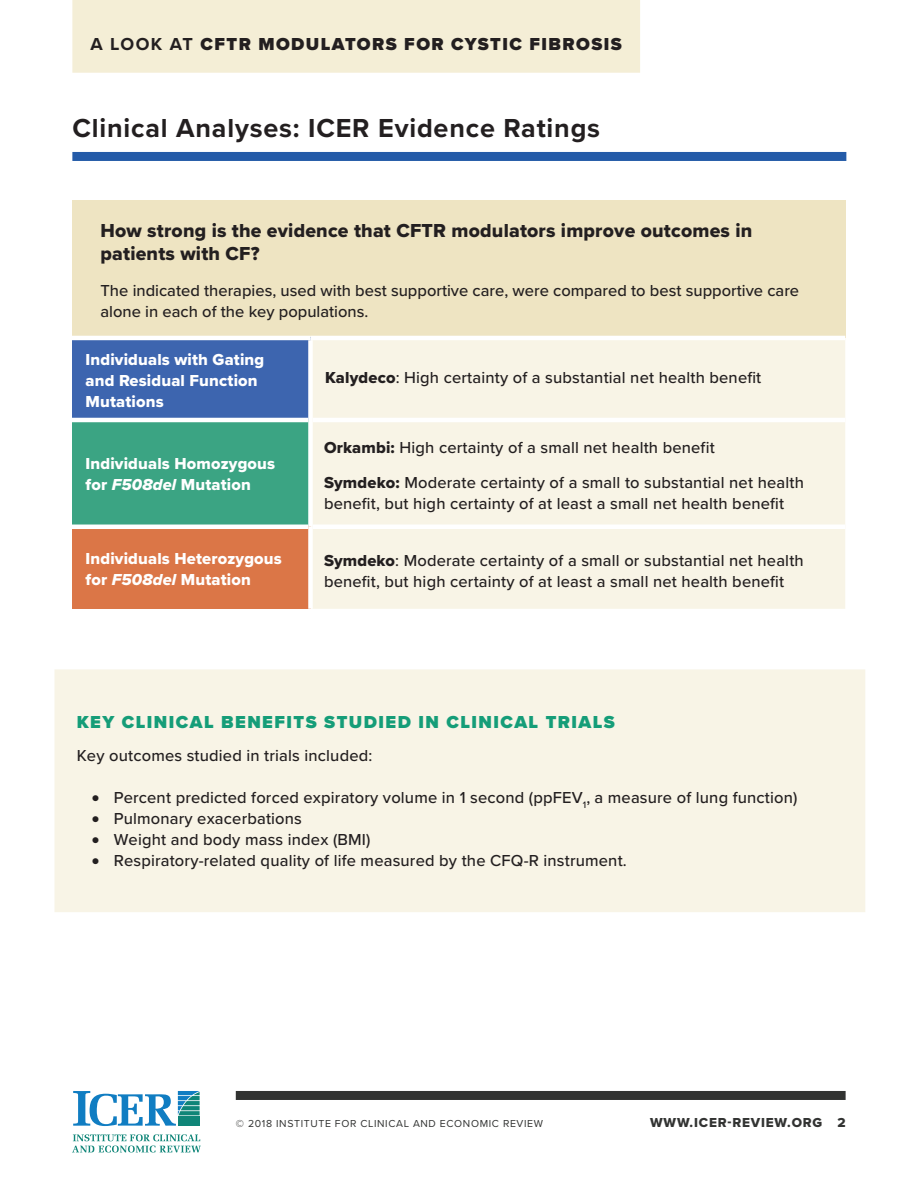
<style>
.page{position:relative;width:918px;height:1188px;background:#fff}
.page>*{position:absolute;margin:0;border:0;box-sizing:border-box;transform-origin:0 0}
.Header1{font:700 27px "Proxima Nova";letter-spacing:.03em;color:#231f20}
.Body{font:19.5px/23.4px "Proxima Nova Extrabld";letter-spacing:.01em;color:#231f20}
.Body-2{font:900 18px "Proxima Nova";letter-spacing:.08em;color:#159d78}
.t1{font:900 18px "Proxima Nova";letter-spacing:.08em;color:#231f20}
.Body-3{font:500 16.5px/21px "Proxima Nova";letter-spacing:.01em;color:#231f20}
.Body-4{font:16.5px/21px "Proxima Nova Extrabld";letter-spacing:.01em;color:#fff}
.t2{font:13.5px "Proxima Nova Extrabld";letter-spacing:.06em;color:#323332}
.t3{font:10.5px "Proxima Nova";letter-spacing:.06em;color:#323332}
.s1{font-weight:700}
.s2{font-family:"Proxima Nova Extrabld";font-weight:400}
.s3{font-family:"Proxima Nova Extrabld It"}
</style>
<div class="page">
<div style="left:54px;top:669px;width:811px;height:243px;background:#f8f4e6"></div>
<div style="left:236px;top:1091px;width:610px;height:9px;background:#323332"></div>
<div style="left:72px;top:0;width:568px;height:73px;background:#f4eed6"></div>
<svg style="left:72px;top:1134px;width:129px;height:18px"></svg>
<svg style="left:73px;top:1091px;width:127px;height:35px"></svg>
<div style="left:72px;top:152px;width:774px;height:9px;background:#245ba8"></div>
<div style="left:72px;top:200px;width:773px;height:138px;background:#eee4c2"></div>
<div style="left:72px;top:338px;width:238px;height:82px;background:#3d65af"></div>
<div style="left:313px;top:340px;width:532px;height:269px;background:#f8f4e6"></div>
<div style="left:72px;top:420px;width:238px;height:107px;background:#3ba483"></div>
<div style="left:72px;top:527px;width:238px;height:82px;background:#db7647"></div>
<hr style="left:72px;top:418px;width:236px;height:4px;background:#fff">
<hr style="left:313px;top:418px;width:532px;height:4px;background:#fff">
<hr style="left:72px;top:525px;width:236px;height:4px;background:#fff">
<hr style="left:313px;top:525px;width:532px;height:4px;background:#fff">
<div style="left:308px;top:340px;width:5px;height:80px;background:#fff"></div>
<div style="left:308px;top:420px;width:5px;height:107px;background:#fff"></div>
<div style="left:308px;top:527px;width:5px;height:82px;background:#fff"></div>
<hr style="left:72px;top:336px;width:238px;height:4px;background:#fff">
<hr style="left:310px;top:336px;width:535px;height:4px;background:#fff">
<p class="t1" style="left:90px;top:31px;width:533px"><span class="s1">A LOOK AT</span> CFTR MODULATORS FOR CYSTIC FIBROSIS</p>
<p class="Header1" style="left:72px;top:108px;width:529px">Clinical Analyses: ICER Evidence Ratings</p>
<p class="Body" style="left:100px;top:218px;width:653px">How strong is the evidence that CFTR modulators improve outcomes in patients with CF?</p>
<p class="Body-3" style="left:100px;top:280px;width:700px">The indicated therapies, used with best supportive care, were compared to best supportive care alone in each of the key populations.</p>
<p class="Body-4" style="left:86px;top:348px;width:180px">Individuals with Gating and Residual Function<br>Mutations</p>
<p class="Body-3" style="left:325px;top:367px;width:438px"><span class="s2">Kalydeco</span>: High certainty of a substantial net health benefit</p>
<p class="Body-4" style="left:86px;top:453px;width:191px">Individuals Homozygous for <span class="s3">F508del</span> Mutation</p>
<p class="Body-3" style="left:324px;top:429px;width:481px;line-height:35.2px"><span class="s2">Orkambi:</span> High certainty of a small net health benefit<br><span class="s2">Symdeko:</span> Moderate certainty of a small to substantial net health</p>
<p class="Body-3" style="left:324px;top:493px;width:462px">benefit, but high certainty of at least a small net health benefit</p>
<p class="Body-4" style="left:86px;top:548px;width:198px">Individuals Heterozygous for <span class="s3">F508del</span> Mutation</p>
<p class="Body-3" style="left:324px;top:549px;width:481px"><span class="s2">Symdeko</span>: Moderate certainty of a small or substantial net health benefit, but high certainty of at least a small net health benefit</p>
<p class="Body-2" style="left:77px;top:709px;width:540px">KEY CLINICAL BENEFITS STUDIED IN CLINICAL TRIALS</p>
<p class="Body-3" style="left:77px;top:745px;width:297px">Key outcomes studied in trials included:</p>
<p class="Body-3" style="left:92px;top:786px;width:707px">• Percent predicted forced expiratory volume in 1 second (ppFEV<sub>1</sub>, a measure of lung function)</p>
<p class="Body-3" style="left:92px;top:808px;width:212px">• Pulmonary exacerbations</p>
<p class="Body-3" style="left:92px;top:829px;width:280px">• Weight and body mass index (BMI)</p>
<p class="Body-3" style="left:92px;top:850px;width:537px">• Respiratory-related quality of life measured by the CFQ-R instrument.</p>
<p class="t3" style="left:236px;top:1116px;width:309px">© 2018 INSTITUTE FOR CLINICAL AND ECONOMIC REVIEW</p>
<p class="t2" style="left:650px;top:1112px;width:197px">WWW.ICER-REVIEW.ORG 2</p>
</div>
